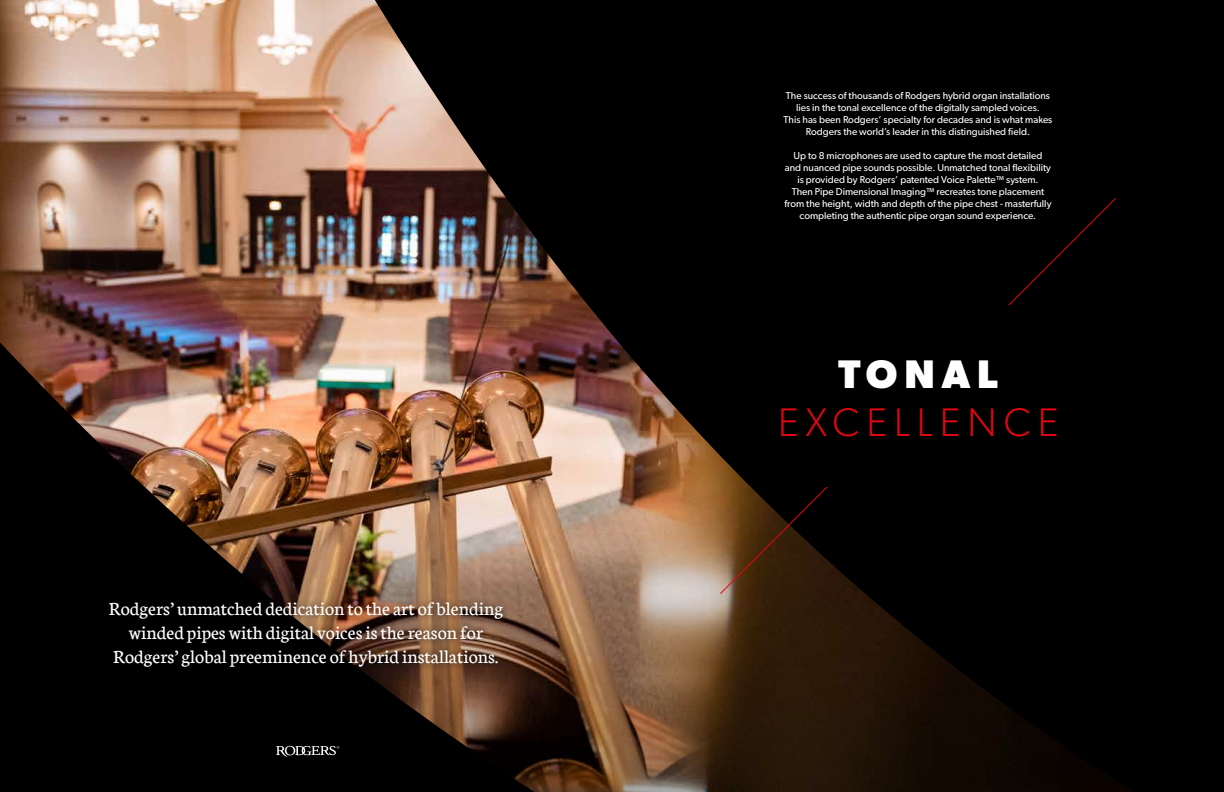
<style>
.page{position:relative;width:1224px;height:792px;background:#000}
.page>*{position:absolute;margin:0;border:0;box-sizing:border-box;transform-origin:0 0}
.t1{font:300 40px "Gibson";letter-spacing:.175em;color:#e30613}
.t2{font:700 40px "Gibson";letter-spacing:.175em;color:#fff}
.t3{font:20px/24px "Neuton";color:#fff;text-align:center}
.t4{font:10px/12px "Gibson";color:#fff;text-align:center}
</style>
<div class="page">
<img style="left:0;top:0;width:719px;height:487px">
<img style="left:145px;top:487px;width:987px;height:305px">
<svg style="left:719px;top:198px;width:398px;height:397px"></svg>
<div style="left:770px;top:305px;width:296px;height:182px;background:#000"></div>
<div style="left:102px;top:594px;width:409px;height:81px;background:#000;opacity:.75"></div>
<div style="left:273px;top:744px;width:66px;height:13px;background:#000"></div>
<svg style="left:276px;top:746px;width:63px;height:11px"></svg>
<h2 class="t3" style="left:109px;top:597px;width:396px">Rodgers’ unmatched dedication to the art of blending winded pipes with digital voices is the reason for<br>Rodgers’ global preeminence of hybrid installations.</h2>
<p class="t4" style="left:784px;top:89px;width:270px">The success of thousands of Rodgers hybrid organ installations lies in the tonal excellence of the digitally sampled voices.<br>This has been Rodgers’ specialty for decades and is what makes Rodgers the world’s leader in this distinguished field.</p>
<p class="t4" style="left:785px;top:149px;width:268px">Up to 8 microphones are used to capture the most detailed and nuanced pipe sounds possible. Unmatched tonal flexibility is provided by Rodgers’ patented Voice Palette™ system.<br>Then Pipe Dimensional Imaging™ recreates tone placement from the height, width and depth of the pipe chest - masterfully completing the authentic pipe organ sound experience.</p>
<h1 class="t2" style="left:839px;top:350px;width:161px">TONAL</h1>
<h1 class="t1" style="left:778px;top:398px;width:281px">EXCELLENCE</h1>
</div>
